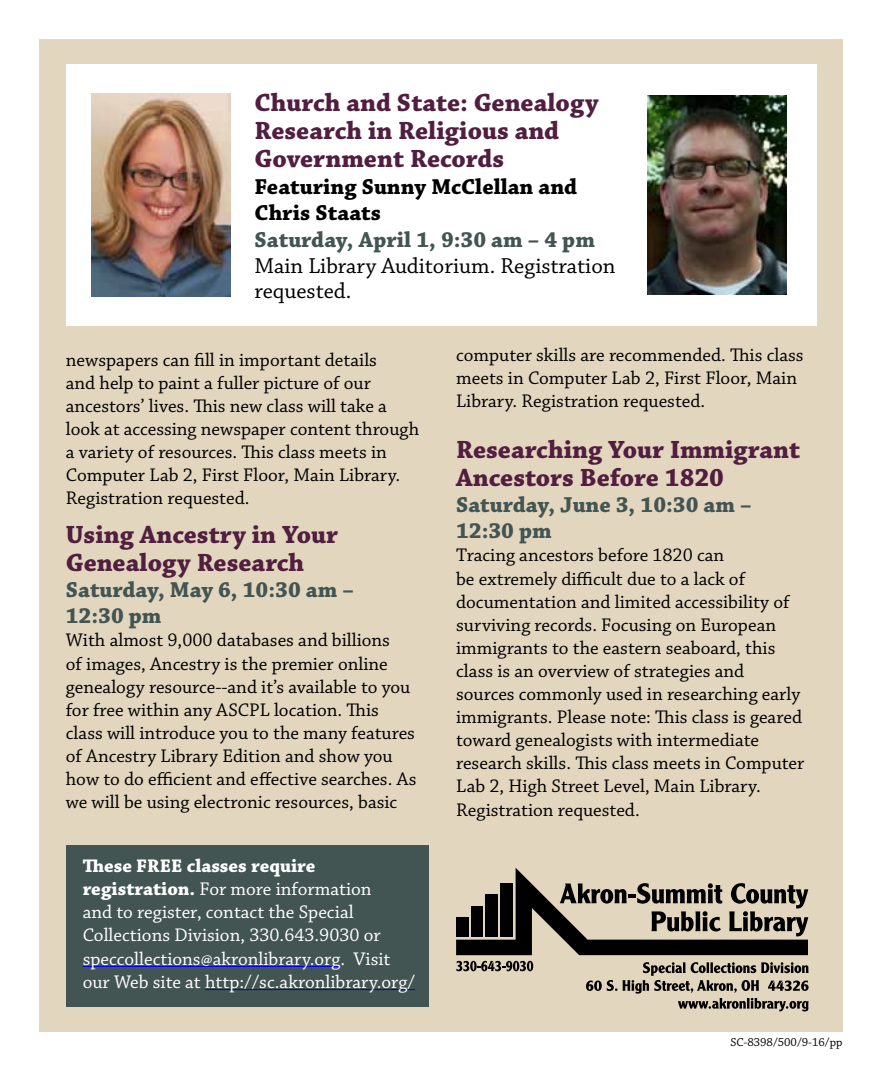
<style>
.page{position:relative;width:882px;height:1071px;background:#fff}
.page>*{position:absolute;margin:0;border:0;box-sizing:border-box;transform-origin:0 0}
.t1{font:700 26.25px/28px "Chaparral Pro";color:#511e40}
.t2{font:700 22.75px/26.2px "Chaparral Pro";color:#435552}
.t3{font:22.75px/25.4px "Chaparral Pro";color:#000}
.t4{font:700 22.75px/25.4px "Chaparral Pro";color:#000}
.t5{font:19.25px/23.1px "Chaparral Pro";color:#000}
.t6{font:19.25px/23.1px "Chaparral Pro";color:#fff}
.t7{font:12.25px "Chaparral Pro";color:#000}
.s1{font-weight:700}
</style>
<div class="page">
<div style="left:39px;top:39px;width:804px;height:993px;background:#e3d6bf"></div>
<svg style="left:456px;top:868px;width:352px;height:87px"></svg>
<svg style="left:586px;top:962px;width:223px;height:49px"></svg>
<svg style="left:456px;top:961px;width:77px;height:10px"></svg>
<div style="left:66px;top:64px;width:750px;height:262px;background:#fff"></div>
<div style="left:66px;top:845px;width:363px;height:162px;background:#435552"></div>
<hr style="left:83px;top:966px;width:257px;height:1px;background:#00f">
<hr style="left:205px;top:989px;width:210px;height:1px;background:#00f">
<img style="left:92px;top:93px;width:138px;height:203px">
<img style="left:648px;top:96px;width:138px;height:198px">
<h1 class="t1" style="left:255px;top:90px;width:346px">Church and State: Genealogy<br>Research in Religious and<br>Government Records</h1>
<p class="t4" style="left:255px;top:175px;width:324px">Featuring Sunny McClellan and<br>Chris Staats</p>
<p class="t2" style="left:255px;top:228px;width:342px">Saturday, April 1, 9:30 am – 4 pm</p>
<p class="t3" style="left:255px;top:254px;width:362px">Main Library Auditorium. Registration requested.</p>
<p class="t5" style="left:66px;top:349px;width:355px">newspapers can fill in important details<br>and help to paint a fuller picture of our ancestors’ lives. This new class will take a look at accessing newspaper content through a variety of resources. This class meets in Computer Lab 2, First Floor, Main Library.<br>Registration requested.</p>
<h1 class="t1" style="left:66px;top:522px;width:274px">Using Ancestry in Your<br>Genealogy Research</h1>
<p class="t2" style="left:66px;top:578px;width:290px">Saturday, May 6, 10:30 am –<br>12:30 pm</p>
<p class="t5" style="left:66px;top:630px;width:352px">With almost 9,000 databases and billions<br>of images, Ancestry is the premier online genealogy resource--and it’s available to you for free within any ASCPL location. This class will introduce you to the many features of Ancestry Library Edition and show you how to do efficient and effective searches. As we will be using electronic resources, basic</p>
<p class="t6" style="left:83px;top:855px;width:334px"><span class="s1">These FREE classes require registration.</span> For more information<br>and to register, contact the Special Collections Division, 330.643.9030 or speccollections@akronlibrary.org. Visit our Web site at http://sc.akronlibrary.org/</p>
<p class="t5" style="left:456px;top:344px;width:349px">computer skills are recommended. This class meets in Computer Lab 2, First Floor, Main<br>Library. Registration requested.</p>
<h1 class="t1" style="left:456px;top:437px;width:346px">Researching Your Immigrant<br>Ancestors Before 1820</h1>
<p class="t2" style="left:456px;top:493px;width:297px">Saturday, June 3, 10:30 am –<br>12:30 pm</p>
<p class="t5" style="left:456px;top:545px;width:350px">Tracing ancestors before 1820 can<br>be extremely difficult due to a lack of documentation and limited accessibility of surviving records. Focusing on European immigrants to the eastern seaboard, this class is an overview of strategies and sources commonly used in researching early immigrants. Please note: This class is geared toward genealogists with intermediate research skills. This class meets in Computer Lab 2, High Street Level, Main Library.<br>Registration requested.</p>
<p class="t7" style="left:730px;top:1035px;width:114px">SC-8398/500/9-16/pp</p>
</div>
